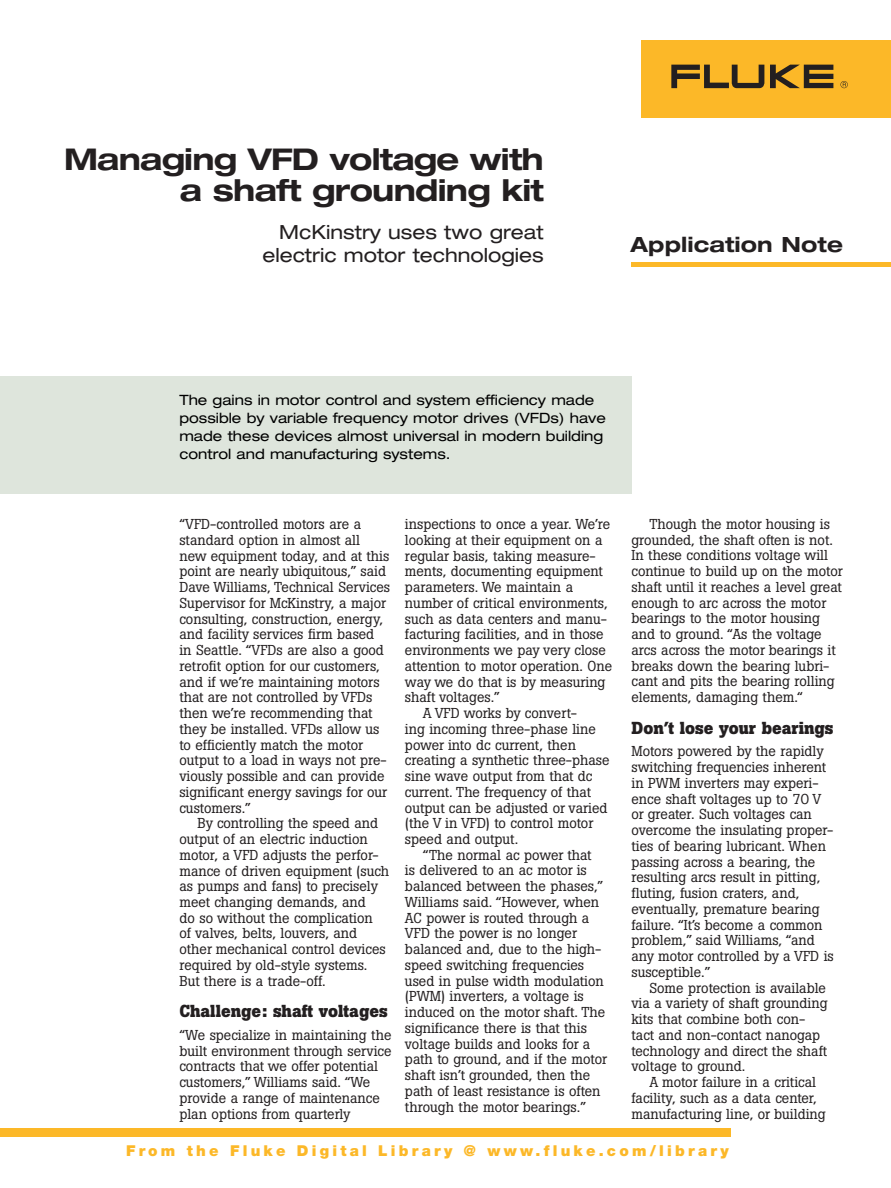
<style>
.page{position:relative;width:891px;height:1188px;background:#fff}
.page>*{position:absolute;margin:0;border:0;box-sizing:border-box;transform-origin:0 0}
.t1{font:700 expanded 30px/31.5px "Helvetica Neue LT Std";letter-spacing:-.025em;color:#231f20;text-align:right}
.t2{font:700 expanded 21px "Helvetica Neue LT Std";letter-spacing:.005em;color:#231f20}
.t3{font:expanded 19.5px/22.5px "Helvetica Neue LT Std";color:#231f20;text-align:right}
.t4{font:700 17.25px "Boton Pro";color:#231f20}
.t5{font:900 15px "Helvetica Neue LT Pro";letter-spacing:.215em;color:#fcb828}
.t6{font:14.25px/15.8px "Boton Pro";color:#231f20}
.t7{font:expanded 14.25px/18px "Helvetica Neue LT Std";color:#000}
</style>
<div class="page">
<div style="left:0;top:376px;width:631px;height:118px;background:#dee5dc"></div>
<div style="left:641px;top:40px;width:250px;height:78px;background:#fcb828"></div>
<svg style="left:671px;top:65px;width:162px;height:23px"></svg>
<svg style="left:840px;top:81px;width:8px;height:7px"></svg>
<div style="left:0;top:1128px;width:730px;height:8px;background:#fcb828"></div>
<hr style="left:631px;top:263px;width:260px;height:4px;background:#fcb828">
<h1 class="t1" style="left:64px;top:143px;width:481px">Managing VFD voltage with a shaft grounding kit</h1>
<h3 class="t3" style="left:262px;top:221px;width:283px">McKinstry uses two great electric motor technologies</h3>
<h2 class="t2" style="left:631px;top:231px;width:214px">Application Note</h2>
<p class="t7" style="left:179px;top:391px;width:428px">The gains in motor control and system efficiency made possible by variable frequency motor drives (VFDs) have made these devices almost universal in modern building control and manufacturing systems.</p>
<p class="t6" style="left:179px;top:516px;width:212px">“VFD-controlled motors are a standard option in almost all new equipment today, and at this point are nearly ubiquitous,” said<br>Dave Williams, Technical Services<br>Supervisor for McKinstry, a major consulting, construction, energy, and facility services firm based<br>in Seattle. “VFDs are also a good retrofit option for our customers, and if we’re maintaining motors that are not controlled by VFDs then we’re recommending that they be installed. VFDs allow us to efficiently match the motor output to a load in ways not pre&shy;viously possible and can provide significant energy savings for our customers.”</p>
<p class="t6" style="left:179px;top:815px;width:211px;text-indent:18px">By controlling the speed and output of an electric induction motor, a VFD adjusts the perfor&shy;mance of driven equipment (such as pumps and fans) to precisely meet changing demands, and<br>do so without the complication<br>of valves, belts, louvers, and other mechanical control devices required by old-style systems.<br>But there is a trade-off.</p>
<p class="t4" style="left:179px;top:1000px;width:210px">Challenge: shaft voltages</p>
<p class="t6" style="left:179px;top:1027px;width:214px">“We specialize in maintaining the built environment through service contracts that we offer potential customers,” Williams said. “We provide a range of maintenance plan options from quarterly</p>
<p class="t6" style="left:405px;top:516px;width:207px">inspections to once a year. We’re</p>
<p class="t6" style="left:405px;top:532px;width:199px">looking at their equipment on a</p>
<p class="t6" style="left:405px;top:548px;width:192px">regular basis, taking measure-</p>
<p class="t6" style="left:405px;top:563px;width:199px">ments, documenting equipment</p>
<p class="t6" style="left:405px;top:579px;width:170px">parameters. We maintain a</p>
<p class="t6" style="left:405px;top:595px;width:204px">number of critical environments,</p>
<p class="t6" style="left:405px;top:611px;width:204px">such as data centers and manu-</p>
<p class="t6" style="left:405px;top:626px;width:200px">facturing facilities, and in those</p>
<p class="t6" style="left:405px;top:642px;width:202px">environments we pay very close</p>
<p class="t6" style="left:405px;top:658px;width:209px">attention to motor operation. One</p>
<p class="t6" style="left:405px;top:674px;width:202px">way we do that is by measuring</p>
<p class="t6" style="left:405px;top:689px;width:97px">shaft voltages.”</p>
<p class="t6" style="left:423px;top:705px;width:156px">A VFD works by convert-</p>
<p class="t6" style="left:405px;top:721px;width:192px">ing incoming three-phase line</p>
<p class="t6" style="left:405px;top:737px;width:173px">power into dc current, then</p>
<p class="t6" style="left:405px;top:752px;width:206px">creating a synthetic three-phase</p>
<p class="t6" style="left:405px;top:768px;width:189px">sine wave output from that dc</p>
<p class="t6" style="left:405px;top:784px;width:188px">current. The frequency of that</p>
<p class="t6" style="left:405px;top:800px;width:204px">output can be adjusted or varied</p>
<p class="t6" style="left:405px;top:815px;width:190px">(the V in VFD) to control motor</p>
<p class="t6" style="left:405px;top:831px;width:115px">speed and output.</p>
<p class="t6" style="left:423px;top:847px;width:170px">“The normal ac power that</p>
<p class="t6" style="left:405px;top:863px;width:183px">is delivered to an ac motor is</p>
<p class="t6" style="left:405px;top:878px;width:200px">balanced between the phases,”</p>
<p class="t6" style="left:405px;top:894px;width:196px">Williams said. “However, when</p>
<p class="t6" style="left:405px;top:910px;width:186px">AC power is routed through a</p>
<p class="t6" style="left:405px;top:926px;width:174px">VFD the power is no longer</p>
<p class="t6" style="left:405px;top:941px;width:198px">balanced and, due to the high-</p>
<p class="t6" style="left:405px;top:957px;width:181px">speed switching frequencies</p>
<p class="t6" style="left:405px;top:973px;width:200px">used in pulse width modulation</p>
<p class="t6" style="left:405px;top:989px;width:180px">(PWM) inverters, a voltage is</p>
<p class="t6" style="left:405px;top:1004px;width:202px">induced on the motor shaft. The</p>
<p class="t6" style="left:405px;top:1020px;width:183px">significance there is that this</p>
<p class="t6" style="left:405px;top:1036px;width:187px">voltage builds and looks for a</p>
<p class="t6" style="left:405px;top:1052px;width:204px">path to ground, and if the motor</p>
<p class="t6" style="left:405px;top:1067px;width:187px">shaft isn’t grounded, then the</p>
<p class="t6" style="left:405px;top:1083px;width:197px">path of least resistance is often</p>
<p class="t6" style="left:405px;top:1099px;width:183px">through the motor bearings.”</p>
<p class="t6" style="left:631px;top:516px;width:213px;text-indent:18px">Though the motor housing is grounded, the shaft often is not.<br>In these conditions voltage will continue to build up on the motor shaft until it reaches a level great enough to arc across the motor bearings to the motor housing and to ground. “As the voltage arcs across the motor bearings it breaks down the bearing lubri&shy;cant and pits the bearing rolling elements, damaging them.“</p>
<p class="t4" style="left:631px;top:716px;width:204px">Don’t lose your bearings</p>
<p class="t6" style="left:631px;top:744px;width:204px">Motors powered by the rapidly switching frequencies inherent in PWM inverters may experi&shy;ence shaft voltages up to 70 V or greater. Such voltages can overcome the insulating proper&shy;ties of bearing lubricant. When passing across a bearing, the resulting arcs result in pitting, fluting, fusion craters, and, eventually, premature bearing failure. “It’s become a common problem,” said Williams, “and any motor controlled by a VFD is susceptible.”</p>
<p class="t6" style="left:631px;top:980px;width:198px;text-indent:18px">Some protection is available via a variety of shaft grounding kits that combine both con&shy;tact and non-contact nanogap technology and direct the shaft voltage to ground.</p>
<p class="t6" style="left:631px;top:1074px;width:196px;text-indent:18px">A motor failure in a critical facility, such as a data center, manufacturing line, or building</p>
<p class="t5" style="left:126px;top:1141px;width:604px">From the Fluke Digital Library @ www.fluke.com/library</p>
</div>
